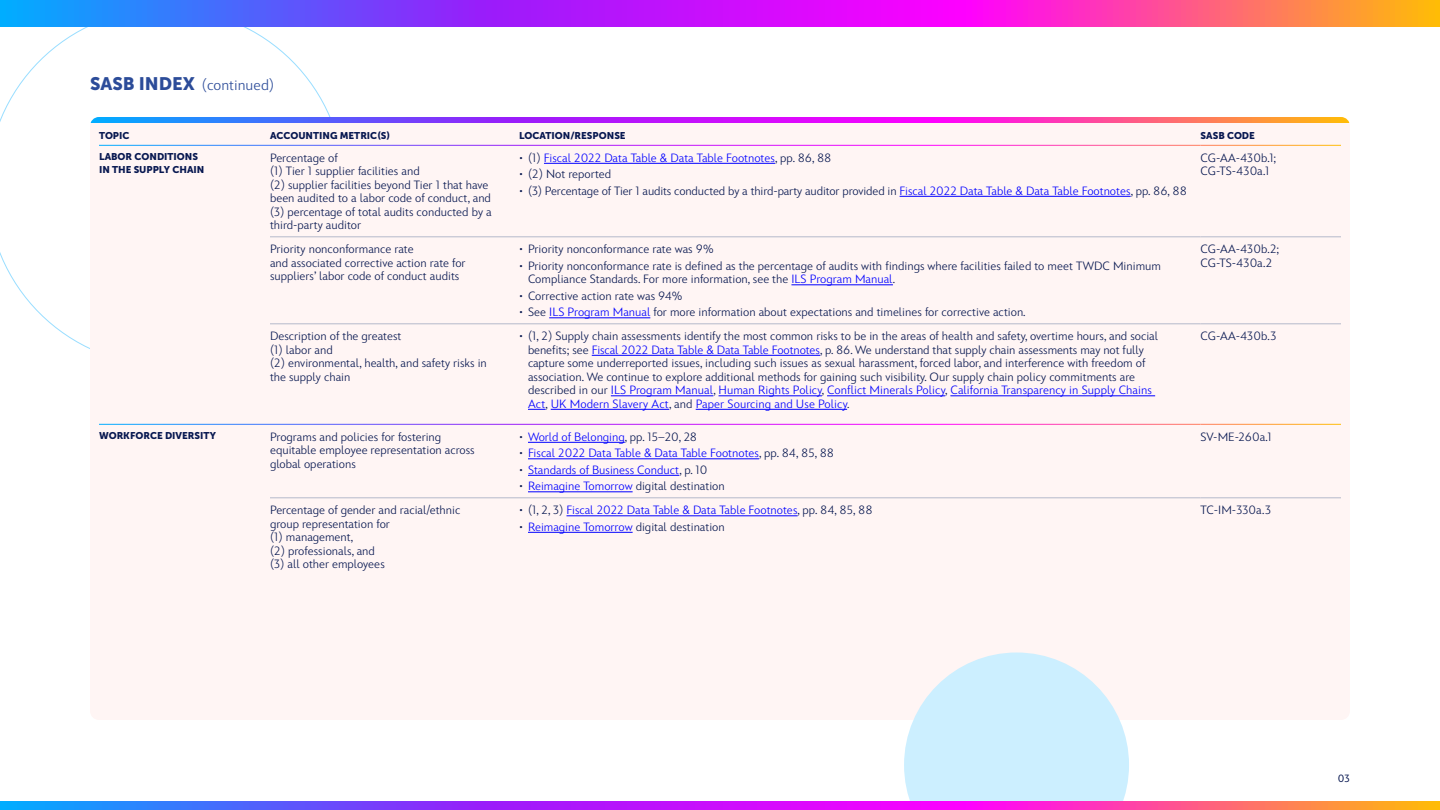
<style>
.page{position:relative;width:1440px;height:810px;background:#fff}
.page>*{position:absolute;margin:0;border:0;box-sizing:border-box;transform-origin:0 0}
.H2_-_Subsection___He{font:300 15px "Inspire TWDC";color:#2c4c99}
.P_-_Table___Default{font:300 12px/13.5px "Inspire TWDC";color:#071750}
.P_-_Table___Default-2{font:300 12px "Inspire TWDC";color:#00f}
.t1{font:10.5px "Inspire TWDC";color:#071750}
.H2_-_Table___Default{font:9.75px/12.8px "Museo Sans 900";color:#071750}
.s1{font-family:"Museo Sans 900";font-weight:400;font-size:18px}
.s2{color:#071750}
.s3{color:#00f}
</style>
<div class="page">
<svg style="left:0;top:27px;width:331px;height:322px"></svg>
<div style="left:90px;top:117px;width:1260px;height:603px;background:#fff5f4;border-radius:9px"></div>
<svg style="left:90px;top:117px;width:1260px;height:6px;background:#b246d4"></svg>
<svg style="left:904px;top:652px;width:225px;height:149px"></svg>
<hr style="left:99px;top:424px;width:171px;height:1px;background:#fff">
<hr style="left:270px;top:236px;width:249px;height:1px;background:#b5b9ca">
<hr style="left:270px;top:323px;width:249px;height:1px;background:#b5b9ca">
<hr style="left:519px;top:236px;width:682px;height:1px;background:#b5b9ca">
<hr style="left:1201px;top:236px;width:140px;height:1px;background:#b5b9ca">
<hr style="left:519px;top:323px;width:682px;height:1px;background:#b5b9ca">
<hr style="left:1201px;top:323px;width:140px;height:1px;background:#b5b9ca">
<hr style="left:270px;top:424px;width:249px;height:1px;background:#fff">
<hr style="left:519px;top:424px;width:682px;height:1px;background:#fff">
<hr style="left:1201px;top:424px;width:140px;height:1px;background:#fff">
<hr style="left:99px;top:145px;width:171px;height:1px;background:#fff">
<hr style="left:270px;top:145px;width:249px;height:1px;background:#fff">
<hr style="left:519px;top:145px;width:682px;height:1px;background:#fff">
<hr style="left:1201px;top:145px;width:140px;height:1px;background:#fff">
<hr style="left:270px;top:497px;width:249px;height:1px;background:#b5b9ca">
<hr style="left:519px;top:497px;width:682px;height:1px;background:#b5b9ca">
<hr style="left:1201px;top:497px;width:140px;height:1px;background:#b5b9ca">
<hr style="left:544px;top:163px;width:231px;height:1px;background:#00f">
<hr style="left:900px;top:196px;width:231px;height:1px;background:#00f">
<hr style="left:791px;top:285px;width:102px;height:1px;background:#00f">
<hr style="left:549px;top:318px;width:101px;height:1px;background:#00f">
<hr style="left:592px;top:355px;width:228px;height:1px;background:#00f">
<hr style="left:611px;top:396px;width:102px;height:1px;background:#00f">
<hr style="left:719px;top:396px;width:103px;height:1px;background:#00f">
<hr style="left:827px;top:396px;width:118px;height:1px;background:#00f">
<hr style="left:950px;top:396px;width:205px;height:1px;background:#00f">
<svg style="left:528px;top:409px;width:18px;height:1px"></svg>
<hr style="left:551px;top:409px;width:118px;height:1px;background:#00f">
<hr style="left:696px;top:409px;width:151px;height:1px;background:#00f">
<hr style="left:528px;top:442px;width:97px;height:1px;background:#00f">
<hr style="left:528px;top:459px;width:231px;height:1px;background:#00f">
<hr style="left:528px;top:475px;width:151px;height:1px;background:#00f">
<hr style="left:528px;top:492px;width:105px;height:1px;background:#00f">
<hr style="left:566px;top:516px;width:232px;height:1px;background:#00f">
<hr style="left:528px;top:532px;width:105px;height:1px;background:#00f">
<svg style="left:0;top:801px;width:1440px;height:9px;background:#b145d4"></svg>
<svg style="left:0;top:0;width:1440px;height:27px;background:#b145d4"></svg>
<h2 class="H2_-_Subsection___He" style="left:90px;top:73px;width:186px"><span class="s1">SASB INDEX</span> (continued)</h2>
<h2 class="H2_-_Table___Default" style="left:99px;top:129px;width:32px">TOPIC</h2>
<h2 class="H2_-_Table___Default" style="left:270px;top:129px;width:122px">ACCOUNTING METRIC(S)</h2>
<h2 class="H2_-_Table___Default" style="left:519px;top:129px;width:108px">LOCATION/RESPONSE</h2>
<h2 class="H2_-_Table___Default" style="left:1201px;top:129px;width:56px">SASB CODE</h2>
<h2 class="H2_-_Table___Default" style="left:99px;top:150px;width:107px">LABOR CONDITIONS<br>IN THE SUPPLY CHAIN</h2>
<p class="P_-_Table___Default" style="left:270px;top:150px;width:223px">Percentage of<br>(1) Tier 1 supplier facilities and<br>(2) supplier facilities beyond Tier 1 that have been audited to a labor code of conduct, and (3) percentage of total audits conducted by a third-party auditor</p>
<p class="P_-_Table___Default-2" style="left:519px;top:148px;width:314px"><span class="s2">• (1)</span> Fiscal 2022 Data Table &amp; Data Table Footnotes<span class="s2">, pp. 86, 88</span></p>
<p class="P_-_Table___Default" style="left:1201px;top:150px;width:77px">CG-AA-430b.1;<br>CG‑TS‑430a.1</p>
<p class="P_-_Table___Default" style="left:519px;top:166px;width:94px">• (2) Not reported</p>
<p class="P_-_Table___Default" style="left:519px;top:183px;width:670px">• (3) Percentage of Tier 1 audits conducted by a third-party auditor provided in <span class="s3">Fiscal 2022 Data Table &amp; Data Table Footnotes</span>, pp. 86, 88</p>
<p class="P_-_Table___Default" style="left:270px;top:241px;width:197px">Priority nonconformance rate<br>and associated corrective action rate for suppliers’ labor code of conduct audits</p>
<p class="P_-_Table___Default" style="left:519px;top:241px;width:196px">• Priority nonconformance rate was 9%</p>
<p class="P_-_Table___Default" style="left:528px;top:258px;width:635px;text-indent:-9px">• Priority nonconformance rate is defined as the percentage of audits with findings where facilities failed to meet TWDC Minimum<br>Compliance Standards. For more information, see the <span class="s3">ILS Program Manual</span>.</p>
<p class="P_-_Table___Default" style="left:519px;top:288px;width:165px">• Corrective action rate was 94%</p>
<p class="P_-_Table___Default" style="left:519px;top:304px;width:508px">• See <span class="s3">ILS Program Manual</span> for more information about expectations and timelines for corrective action.</p>
<p class="P_-_Table___Default" style="left:1201px;top:241px;width:80px">CG-AA-430b.2;<br>CG-TS-430a.2</p>
<p class="P_-_Table___Default" style="left:270px;top:328px;width:218px">Description of the greatest<br>(1) labor and<br>(2) environmental, health, and safety risks in the supply chain</p>
<p class="P_-_Table___Default" style="left:528px;top:328px;width:632px;text-indent:-9px">• (1, 2) Supply chain assessments identify the most common risks to be in the areas of health and safety, overtime hours, and social benefits; see <span class="s3">Fiscal 2022 Data Table &amp; Data Table Footnotes</span>, p. 86. We understand that supply chain assessments may not fully capture some underreported issues, including such issues as sexual harassment, forced labor, and interference with freedom of association. We continue to explore additional methods for gaining such visibility. Our supply chain policy commitments are described in our <span class="s3">ILS Program Manual</span>, <span class="s3">Human Rights Policy</span>, <span class="s3">Conflict Minerals Policy</span>, <span class="s3">California Transparency in Supply Chains Act</span>, <span class="s3">UK Modern Slavery Act</span>, and <span class="s3">Paper Sourcing and Use Policy</span>.</p>
<p class="P_-_Table___Default" style="left:1201px;top:328px;width:77px">CG-AA-430b.3</p>
<h2 class="H2_-_Table___Default" style="left:99px;top:429px;width:119px">WORKFORCE DIVERSITY</h2>
<p class="P_-_Table___Default" style="left:270px;top:429px;width:206px">Programs and policies for fostering equitable employee representation across global operations</p>
<p class="P_-_Table___Default-2" style="left:519px;top:427px;width:180px"><span class="s2">•</span> World of Belonging<span class="s2">, pp. 15–20, 28</span></p>
<p class="P_-_Table___Default-2" style="left:519px;top:443px;width:317px"><span class="s2">•</span> Fiscal 2022 Data Table &amp; Data Table Footnotes<span class="s2">, pp. 84, 85, 88</span></p>
<p class="P_-_Table___Default-2" style="left:519px;top:460px;width:190px"><span class="s2">•</span> Standards of Business Conduct<span class="s2">, p. 10</span></p>
<p class="P_-_Table___Default" style="left:519px;top:478px;width:207px">• <span class="s3">Reimagine Tomorrow</span> digital destination</p>
<p class="P_-_Table___Default" style="left:270px;top:502px;width:192px">Percentage of gender and racial/ethnic group representation for<br>(1) management,<br>(2) professionals, and<br>(3) all other employees</p>
<p class="P_-_Table___Default-2" style="left:519px;top:500px;width:355px"><span class="s2">• (1, 2, 3)</span> Fiscal 2022 Data Table &amp; Data Table Footnotes<span class="s2">, pp. 84, 85, 88</span></p>
<p class="P_-_Table___Default" style="left:519px;top:519px;width:207px">• <span class="s3">Reimagine Tomorrow</span> digital destination</p>
<p class="P_-_Table___Default" style="left:1201px;top:429px;width:73px">SV-ME-260a.1</p>
<p class="P_-_Table___Default" style="left:1201px;top:502px;width:72px">TC-IM-330a.3</p>
<p class="t1" style="left:1338px;top:769px;width:14px">03</p>
</div>
